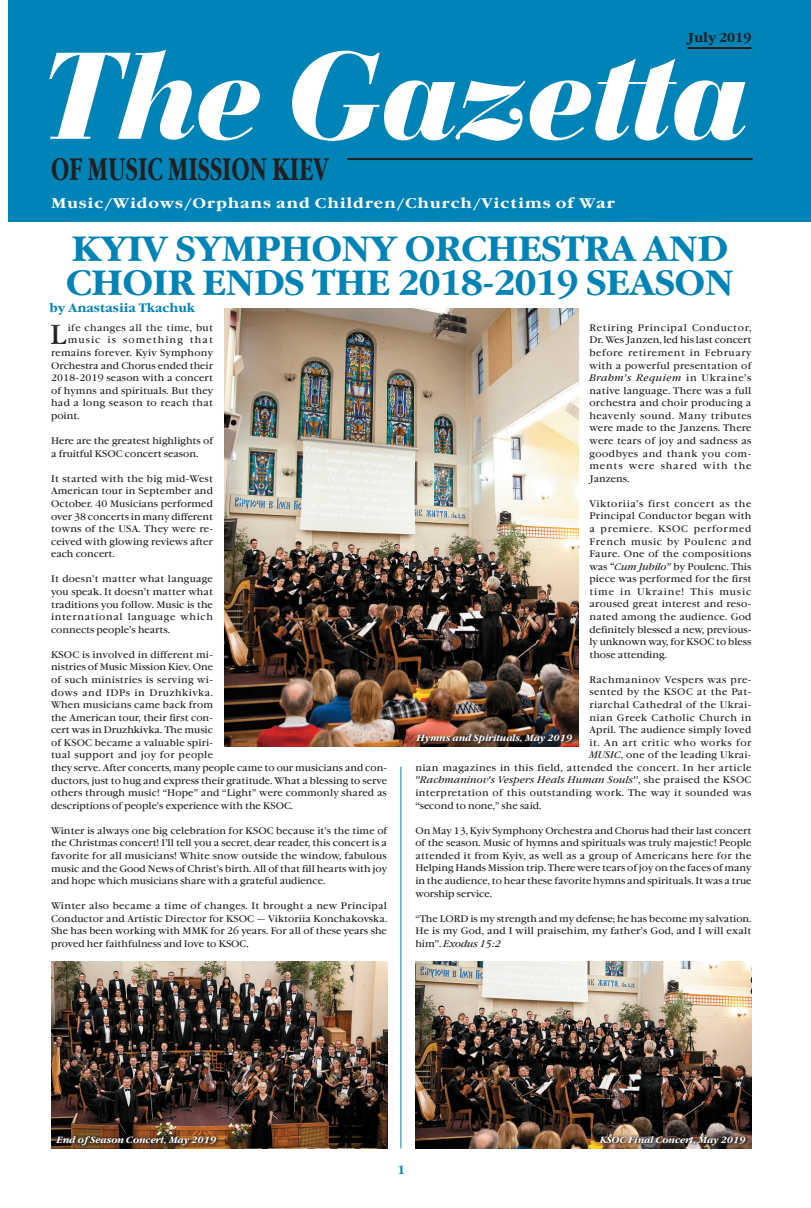
<style>
.page{position:relative;width:811px;height:1208px;background:#fff}
.page>*{position:absolute;margin:0;border:0;box-sizing:border-box;transform-origin:0 0}
.t1{font:700 35px/34px "Garamond ITC";letter-spacing:-.02em;color:#0083b6}
.t2{font:700 31px "Garamond ITC";color:#231f20;scale:.67 1}
.t3{font:27.5px "Garamond ITC";color:#231f20}
.t4{font:700 14px "Garamond ITC";letter-spacing:.05em;color:#fff;scale:1.11 1}
.t5{font:700 13px "Garamond ITC";color:#231f20}
.t6{font:700 12px "Garamond ITC";color:#0083b6}
.t7{font:9.5px/12.6px "Garamond ITC";letter-spacing:.015em;color:#231f20;text-align:justify}
.t8{font:9.5px "Garamond ITC";letter-spacing:.04em;color:#231f20}
.t9{font:9.5px "Garamond ITC";letter-spacing:.045em;color:#231f20}
.t10{font:italic 9.5px "Garamond ITC";letter-spacing:.025em;color:#231f20}
.t11{font:9.5px "Garamond ITC";letter-spacing:.035em;color:#231f20}
.t12{font:9.5px "Garamond ITC";letter-spacing:.055em;color:#231f20}
.t13{font:9.5px "Garamond ITC";letter-spacing:.115em;color:#231f20}
.t14{font:italic 700 9px "Garamond ITC";color:#fff}
.s1{font-style:italic}
.s2{font-style:normal}
</style>
<div class="page">
<div style="left:9px;top:0;width:802px;height:221px;background:#0083b6"></div>
<svg style="left:49px;top:50px;width:211px;height:90px"></svg>
<svg style="left:292px;top:51px;width:453px;height:90px"></svg>
<hr style="left:400px;top:766px;width:1px;height:382px;background:#0083b6">
<div style="left:29px;top:214px;width:719px;height:117px;background:#fff"></div>
<hr style="left:347px;top:158px;width:405px;height:2px;background:#231f20">
<hr style="left:687px;top:47px;width:64px;height:2px;background:#231f20">
<img style="left:51px;top:961px;width:336px;height:187px">
<img style="left:224px;top:309px;width:354px;height:437px">
<img style="left:415px;top:961px;width:336px;height:187px">
<svg style="left:413px;top:731px;width:162px;height:15px;background:#523529"></svg>
<svg style="left:53px;top:1132px;width:166px;height:15px;background:#58371e"></svg>
<img style="left:596px;top:1132px;width:152px;height:15px">
<h2 class="t2" style="left:51px;top:152px;width:416px">of music mission KiEv</h2>
<h3 class="t4" style="left:51px;top:195px;width:509px">Music/Widows/Orphans and Children/Church/Victims of War</h3>
<h3 class="t5" style="left:687px;top:30px;width:65px">July 2019</h3>
<h1 class="t1" style="left:66px;top:232px;width:670px">Kyiv Symphony Orchestra and<br>Choir Ends the 2018-2019 Season</h1>
<p class="t6" style="left:50px;top:301px;width:147px">by Anastasiia Tkachuk</p>
<h3 class="t3" style="left:50px;top:319px;width:18px">L</h3>
<p class="t8" style="left:68px;top:322px;width:147px">ife changes all the time, but</p>
<p class="t13" style="left:68px;top:335px;width:147px">music is something that</p>
<p class="t7" style="left:51px;top:347px;width:163px">remains forever. Kyiv Symphony</p>
<p class="t7" style="left:51px;top:359px;width:163px">Orchestra and Chorus ended their</p>
<p class="t7" style="left:51px;top:372px;width:163px">2018-2019 season with a concert</p>
<p class="t7" style="left:51px;top:384px;width:163px">of hymns and spirituals. But they</p>
<p class="t11" style="left:51px;top:398px;width:163px">had a long season to reach that</p>
<p class="t7" style="left:51px;top:410px;width:30px">point.</p>
<p class="t7" style="left:51px;top:435px;width:164px">Here are the greatest highlights of a fruitful KSOC concert season.</p>
<p class="t7" style="left:51px;top:472px;width:163px;text-align:left">It started with the big mid-West<br>American tour in September and<br>October. 40 Musicians performed over 38 concerts in many different towns of the USA. They were re-- ceived with glowing reviews after each concert.</p>
<p class="t7" style="left:51px;top:573px;width:163px">It doesn’t matter what language you speak. It doesn’t matter what traditions you follow. Music is the international language which connects people’s hearts.</p>
<p class="t7" style="left:51px;top:648px;width:337px;text-align:left">KSOC is involved in different mi--<br>nistries of Music Mission Kiev. One<br>of such ministries is serving wi--<br>dows and IDPs in Druzhkivka.<br>When musicians came back from<br>the American tour, their first con-<br>cert was in Druzhkivka. The music<br>of KSOC became a valuable spiri-<br>tual support and joy for people<br>they serve. After concerts, many people came to our musicians and con&shy;ductors, just to hug and express their gratitude. What a blessing to serve others through music! “Hope” and “Light” were commonly shared as descriptions of people’s experience with the KSOC.</p>
<p class="t7" style="left:51px;top:824px;width:338px">Winter is always one big celebration for KSOC because it’s the time of the Christmas concert! I’ll tell you a secret, dear reader, this concert is a favorite for all musicians! White snow outside the window, fabulous music and the Good News of Christ’s birth. All of that fill hearts with joy and hope which musicians share with a grateful audience.</p>
<p class="t7" style="left:51px;top:900px;width:338px">Winter also became a time of changes. It brought a new Principal Conductor and Artistic Director for KSOC — Viktoriia Konchakovska.<br>She has been working with MMK for 26 years. For all of these years she proved her faithfulness and love to KSOC.</p>
<p class="t7" style="left:589px;top:321px;width:164px">Retiring Principal Conductor, Dr. Wes Janzen, led his last concert before retirement in February with a powerful presentation of <span class="s1">Brahm’s Requiem</span> in Ukraine’s native language. There was a full orchestra and choir producing a heavenly sound. Many tributes were made to the Janzens. There were tears of joy and sadness as goodbyes and thank you com&shy;ments were shared with the Janzens.</p>
<p class="t7" style="left:589px;top:497px;width:164px">Viktoriia’s first concert as the Principal Conductor began with a premiere. KSOC performed French music by Poulenc and Faure. One of the compositions was <span class="s1">“Cum Jubilo”</span> by Poulenc. This piece was performed for the first time in Ukraine! This music aroused great interest and reso&shy;nated among the audience. God definitely blessed a new, previous&shy;ly unknown way, for KSOC to bless those attending.</p>
<p class="t9" style="left:589px;top:674px;width:163px">Rachmaninov Vespers was pre-</p>
<p class="t9" style="left:589px;top:687px;width:163px">sented by the KSOC at the Pat-</p>
<p class="t11" style="left:589px;top:699px;width:163px">riarchal Cathedral of the Ukrai-</p>
<p class="t9" style="left:589px;top:712px;width:163px">nian Greek Catholic Church in</p>
<p class="t7" style="left:589px;top:724px;width:163px">April. The audience simply loved</p>
<p class="t12" style="left:589px;top:737px;width:163px">it. An art critic who works for</p>
<p class="t7" style="left:589px;top:749px;width:163px"><span class="s1">MUSIC</span>, one of the leading Ukrai-</p>
<p class="t8" style="left:415px;top:762px;width:337px">nian magazines in this field, attended the concert. In her article</p>
<p class="t10" style="left:415px;top:775px;width:337px">''Rachmaninov's Vespers Heals Human Souls''<span class="s2">, she praised the KSOC</span></p>
<p class="t8" style="left:415px;top:787px;width:337px">interpretation of this outstanding work. The way it sounded was</p>
<p class="t7" style="left:415px;top:799px;width:127px">“second to none,” she said.</p>
<p class="t7" style="left:415px;top:824px;width:338px">On May 13, Kyiv Symphony Orchestra and Chorus had their last concert of the season. Music of hymns and spirituals was truly majestic! People attended it from Kyiv, as well as a group of Americans here for the Helping Hands Mission trip. There were tears of joy on the faces of many in the audience, to hear these favorite hymns and spirituals. It was a true worship service.</p>
<p class="t7" style="left:415px;top:912px;width:337px">“The LORD is my strength and my defense; he has become my salvation.<br>He is my God, and I will praisehim, my father’s God, and I will exalt him”. <span class="s1">Exodus 15:2</span></p>
<p class="t14" style="left:417px;top:733px;width:157px">Hymns and Spirituals, May 2019</p>
<p class="t14" style="left:57px;top:1134px;width:161px">End of Season Concert, May 2019</p>
<p class="t14" style="left:600px;top:1134px;width:147px">KSOC Final Concert, May 2019</p>
<p class="t6" style="left:397px;top:1162px;width:9px">1</p>
</div>
